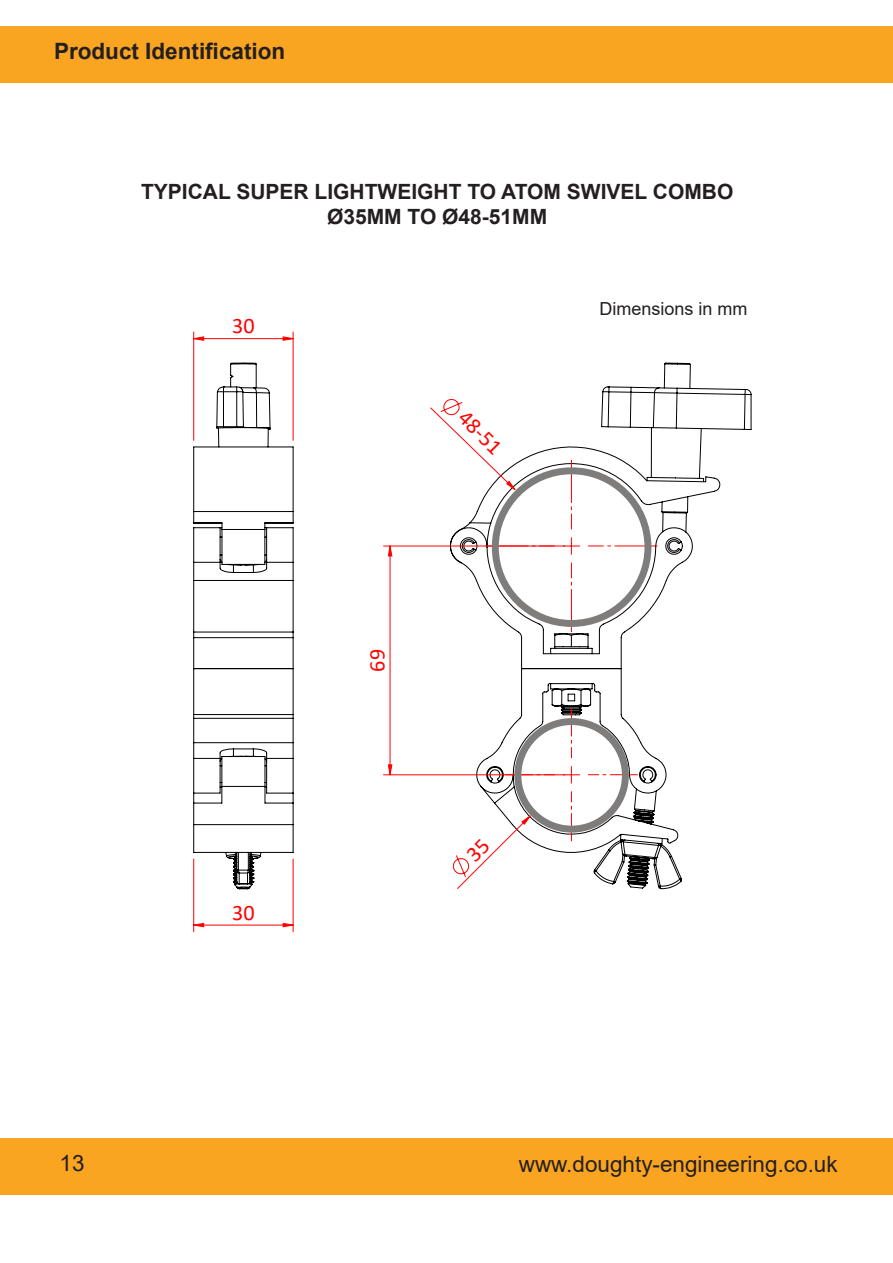
<style>
.page{position:relative;width:893px;height:1263px;background:#fff}
.page>*{position:absolute;margin:0;border:0;box-sizing:border-box;transform-origin:0 0}
.t1{font:22.5px "Arial";color:#231f20}
.t2{font:700 22.5px "Arial";color:#231f20}
.t3{font:22.2px "Calibri";color:#f00}
.t4{font:700 21px "Arial";color:#231f20}
.t5{font:18px "Arial";color:#231f20}
</style>
<div class="page">
<div style="left:0;top:1138px;width:893px;height:57px;background:#faa521"></div>
<div style="left:0;top:26px;width:893px;height:56px;background:#faa521"></div>
<svg style="left:449px;top:362px;width:303px;height:528px"></svg>
<svg style="left:193px;top:362px;width:101px;height:528px"></svg>
<hr style="left:383px;top:774px;width:182px;height:1px;background:#f00">
<hr style="left:383px;top:545px;width:182px;height:1px;background:#f00">
<hr style="left:166px;top:953px;width:595px;height:1px;background:#c0c0c0">
<hr style="left:166px;top:311px;width:1px;height:631px;background:#c0c0c0">
<hr style="left:166px;top:311px;width:595px;height:1px;background:#c0c0c0">
<hr style="left:792px;top:311px;width:1px;height:631px;background:#c0c0c0">
<hr style="left:293px;top:332px;width:1px;height:108px;background:#f00">
<hr style="left:193px;top:332px;width:1px;height:108px;background:#f00">
<hr style="left:193px;top:859px;width:1px;height:73px;background:#f00">
<hr style="left:293px;top:859px;width:1px;height:73px;background:#f00">
<svg style="left:387px;top:545px;width:6px;height:231px"></svg>
<svg style="left:193px;top:336px;width:101px;height:5px"></svg>
<svg style="left:193px;top:922px;width:101px;height:6px"></svg>
<svg style="left:429px;top:398px;width:230px;height:236px"></svg>
<svg style="left:452px;top:708px;width:186px;height:182px"></svg>
<p class="t2" style="left:54px;top:36px;width:233px">Product Identification</p>
<p class="t4" style="left:141px;top:177px;width:594px">TYPICAL SUPER LIGHTWEIGHT TO ATOM SWIVEL COMBO</p>
<p class="t4" style="left:327px;top:202px;width:222px">Ø35MM TO Ø48-51MM</p>
<p class="t3" style="left:232px;top:310px;width:24px">30</p>
<p class="t3" style="left:232px;top:897px;width:24px">30</p>
<p class="t3" style="left:473px;top:403px;width:53px;rotate:45deg">48-51</p>
<p class="t3" style="left:362px;top:672px;width:24px;rotate:-90deg">69</p>
<p class="t5" style="left:600px;top:296px;width:150px">Dimensions in mm</p>
<p class="t1" style="left:60px;top:1147px;width:27px">13</p>
<p class="t1" style="left:519px;top:1148px;width:320px">www.doughty-engineering.co.uk</p>
</div>
